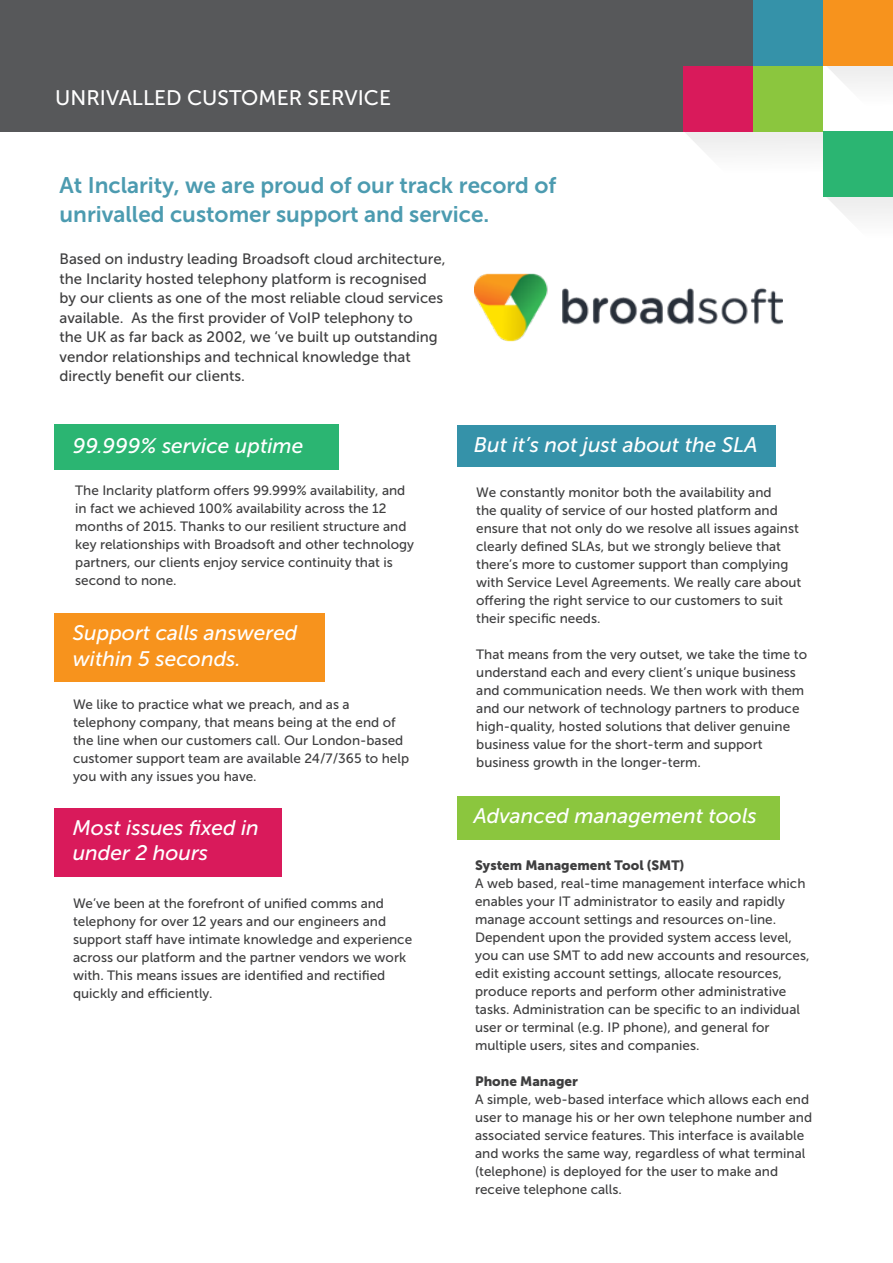
<style>
.page{position:relative;width:893px;height:1263px;background:#fff}
.page>*{position:absolute;margin:0;border:0;box-sizing:border-box;transform-origin:0 0}
.t1{font:22.5px "Museo Sans 700";color:#4c9bb0}
.t2{font:italic 21px "Museo Sans 500";color:#fff}
.t3{font:21px "Museo Sans 500";color:#fff}
.t4{font:15px/19.5px "Museo Sans 500";color:#3e3e3f}
.t5{font:13.5px/18px "Museo Sans 500";color:#3e3e3f}
.t6{font:13.5px "Museo Sans 900";color:#3e3e3f}
</style>
<div class="page">
<div style="left:0;top:0;width:779px;height:132px;background:#57585a"></div>
<div style="left:685px;top:132px;width:138px;height:20px;background:#f0f0f0"></div>
<svg style="left:827px;top:197px;width:66px;height:19px"></svg>
<svg style="left:827px;top:66px;width:66px;height:18px"></svg>
<div style="left:823px;top:0;width:70px;height:66px;background:#f7931d"></div>
<div style="left:683px;top:66px;width:70px;height:66px;background:#d91a5b"></div>
<div style="left:753px;top:66px;width:70px;height:66px;background:#8bc63e"></div>
<div style="left:753px;top:0;width:70px;height:66px;background:#3592a9"></div>
<div style="left:823px;top:131px;width:70px;height:66px;background:#2bb572"></div>
<img style="left:474px;top:273px;width:309px;height:69px">
<div style="left:54px;top:424px;width:285px;height:46px;background:#2bb572"></div>
<div style="left:54px;top:614px;width:270px;height:68px;background:#f7931d"></div>
<div style="left:54px;top:808px;width:227px;height:68px;background:#d91a5b"></div>
<div style="left:457px;top:425px;width:319px;height:42px;background:#3592a9"></div>
<div style="left:457px;top:796px;width:322px;height:44px;background:#8bc63e"></div>
<p class="t3" style="left:55px;top:87px;width:337px">UNRIVALLED CUSTOMER SERVICE</p>
<p class="t1" style="left:60px;top:173px;width:498px">At Inclarity, we are proud of our track record of</p>
<p class="t1" style="left:60px;top:202px;width:431px">unrivalled customer support and service.</p>
<p class="t4" style="left:60px;top:249px;width:387px">Based on industry leading Broadsoft cloud architecture, the Inclarity hosted telephony platform is recognised by our clients as one of the most reliable cloud services available. As the first provider of VoIP telephony to<br>the UK as far back as 2002, we ‘ve built up outstanding vendor relationships and technical knowledge that directly benefit our clients.</p>
<p class="t2" style="left:73px;top:434px;width:232px">99.999% service uptime</p>
<p class="t5" style="left:75px;top:481px;width:340px">The Inclarity platform offers 99.999% availability, and in fact we achieved 100% availability across the 12 months of 2015. Thanks to our resilient structure and key relationships with Broadsoft and other technology partners, our clients enjoy service continuity that is second to none.</p>
<p class="t2" style="left:73px;top:621px;width:226px">Support calls answered</p>
<p class="t2" style="left:73px;top:647px;width:170px">within 5 seconds.</p>
<p class="t5" style="left:73px;top:695px;width:337px">We like to practice what we preach, and as a telephony company, that means being at the end of the line when our customers call. Our London-based customer support team are available 24/7/365 to help you with any issues you have.</p>
<p class="t2" style="left:73px;top:816px;width:188px">Most issues fixed in</p>
<p class="t2" style="left:73px;top:841px;width:137px">under 2 hours</p>
<p class="t5" style="left:73px;top:894px;width:341px">We’ve been at the forefront of unified comms and telephony for over 12 years and our engineers and support staff have intimate knowledge and experience across our platform and the partner vendors we work with. This means issues are identified and rectified quickly and efficiently.</p>
<p class="t2" style="left:474px;top:433px;width:285px">But it’s not just about the SLA</p>
<p class="t5" style="left:476px;top:484px;width:327px">We constantly monitor both the availability and<br>the quality of service of our hosted platform and ensure that not only do we resolve all issues against clearly defined SLAs, but we strongly believe that there’s more to customer support than complying with Service Level Agreements. We really care about offering the right service to our customers to suit their specific needs.</p>
<p class="t5" style="left:476px;top:646px;width:332px">That means from the very outset, we take the time to understand each and every client’s unique business and communication needs. We then work with them and our network of technology partners to produce high-quality, hosted solutions that deliver genuine business value for the short-term and support business growth in the longer-term.</p>
<p class="t2" style="left:474px;top:804px;width:285px">Advanced management tools</p>
<p class="t6" style="left:475px;top:857px;width:211px">System Management Tool (SMT)</p>
<p class="t5" style="left:475px;top:874px;width:336px">A web based, real-time management interface which enables your IT administrator to easily and rapidly manage account settings and resources on-line.<br>Dependent upon the provided system access level, you can use SMT to add new accounts and resources, edit existing account settings, allocate resources, produce reports and perform other administrative tasks. Administration can be specific to an individual user or terminal (e.g. IP phone), and general for multiple users, sites and companies.</p>
<p class="t6" style="left:475px;top:1073px;width:104px">Phone Manager</p>
<p class="t5" style="left:475px;top:1090px;width:338px">A simple, web-based interface which allows each end user to manage his or her own telephone number and associated service features. This interface is available and works the same way, regardless of what terminal (telephone) is deployed for the user to make and receive telephone calls.</p>
</div>
